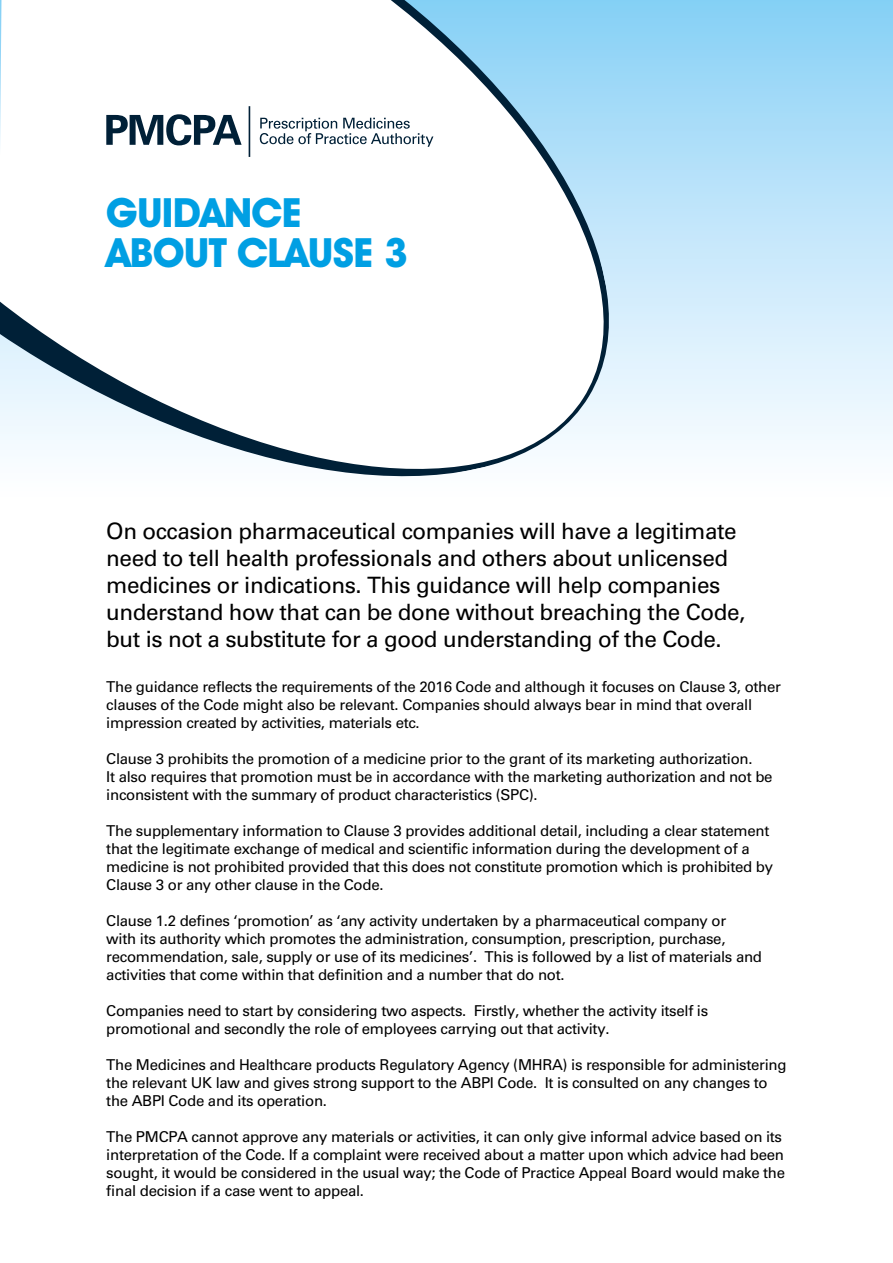
<style>
.page{position:relative;width:893px;height:1263px;background:#fff}
.page>*{position:absolute;margin:0;border:0;box-sizing:border-box;transform-origin:0 0}
.t1{font:700 40.5px/40.5px "Avant Garde IT Cby BT";letter-spacing:-.02em;color:#009fe3}
.t2{font:22.5px/27px "Univers LT Std";letter-spacing:-.02em;color:#000}
.t3{font:15px/18px "Univers LT Std";letter-spacing:-.02em;color:#000}
</style>
<div class="page">
<div style="left:0;top:0;width:893px;height:502px;background:linear-gradient(to bottom,#8ad1f6,#fff)"></div>
<svg style="left:638px;top:0;width:22px;height:491px;background:#c5e7fa"></svg>
<svg style="left:0;top:0;width:638px;height:502px"></svg>
<svg style="left:106px;top:114px;width:136px;height:31px"></svg>
<svg style="left:260px;top:118px;width:173px;height:29px"></svg>
<hr style="left:249px;top:106px;width:1px;height:51px;background:#002037">
<h1 class="t1" style="left:106px;top:192px;width:303px">GUIDANCE<br>ABOUT CLAUSE 3</h1>
<p class="t2" style="left:106px;top:518px;width:640px">On occasion pharmaceutical companies will have a legitimate need to tell health professionals and others about unlicensed medicines or indications. This guidance will help companies understand how that can be done without breaching the Code, but is not a substitute for a good understanding of the Code.</p>
<p class="t3" style="left:106px;top:678px;width:676px">The guidance reflects the requirements of the 2016 Code and although it focuses on Clause 3, other clauses of the Code might also be relevant. Companies should always bear in mind that overall impression created by activities, materials etc.</p>
<p class="t3" style="left:106px;top:750px;width:668px">Clause 3 prohibits the promotion of a medicine prior to the grant of its marketing authorization.<br>It also requires that promotion must be in accordance with the marketing authorization and not be inconsistent with the summary of product characteristics (SPC).</p>
<p class="t3" style="left:106px;top:822px;width:668px">The supplementary information to Clause 3 provides additional detail, including a clear statement that the legitimate exchange of medical and scientific information during the development of a medicine is not prohibited provided that this does not constitute promotion which is prohibited by Clause 3 or any other clause in the Code.</p>
<p class="t3" style="left:106px;top:912px;width:657px">Clause 1.2 defines ‘promotion’ as ‘any activity undertaken by a pharmaceutical company or<br>with its authority which promotes the administration, consumption, prescription, purchase, recommendation, sale, supply or use of its medicines’. This is followed by a list of materials and activities that come within that definition and a number that do not.</p>
<p class="t3" style="left:106px;top:1002px;width:603px">Companies need to start by considering two aspects. Firstly, whether the activity itself is promotional and secondly the role of employees carrying out that activity.</p>
<p class="t3" style="left:106px;top:1056px;width:682px">The Medicines and Healthcare products Regulatory Agency (MHRA) is responsible for administering the relevant UK law and gives strong support to the ABPI Code. It is consulted on any changes to the ABPI Code and its operation.</p>
<p class="t3" style="left:106px;top:1128px;width:680px">The PMCPA cannot approve any materials or activities, it can only give informal advice based on its interpretation of the Code. If a complaint were received about a matter upon which advice had been sought, it would be considered in the usual way; the Code of Practice Appeal Board would make the final decision if a case went to appeal.</p>
</div>
